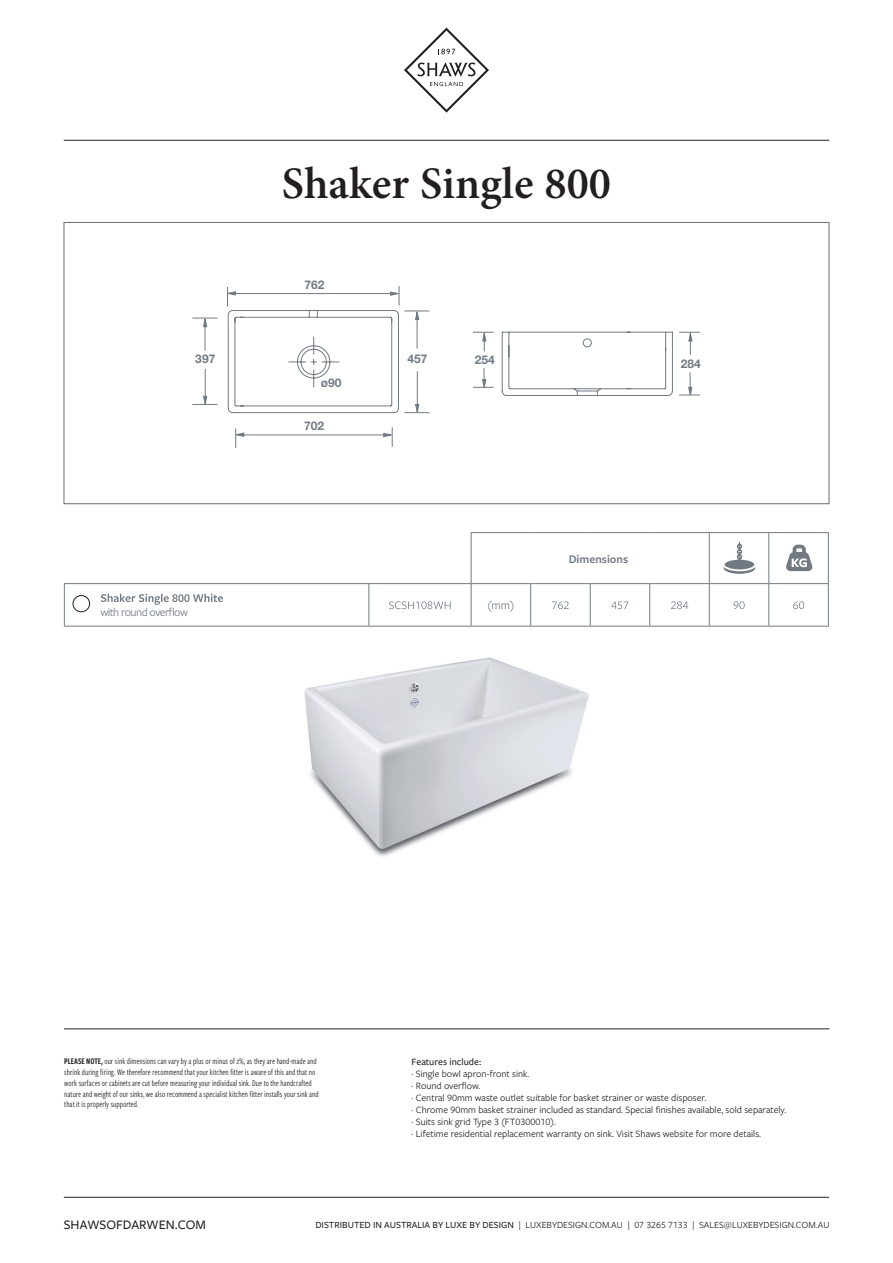
<style>
.page{position:relative;width:893px;height:1263px;background:#fff}
.page>*{position:absolute;margin:0;border:0;box-sizing:border-box;transform-origin:0 0}
.t1{font:600 45px "Minion Pro";color:#231f20}
.t2{font:500 13.5px "Freight Sans Pro";color:#231f20}
.t3{font:12px "Freight Sans Pro";letter-spacing:-.045em;color:#717a82}
.t4{font:700 12px "Helvetica Neue LT Pro";color:#727a83}
.t5{font:600 12px "Freight Sans Pro";color:#717a82}
.t6{font:10.05px/12.1px "Freight Sans Pro";color:#231f20}
.t7{font:500 10.05px "Freight Sans Pro";color:#231f20}
.t8{font:9.75px "Freight Sans Pro";color:#231f20}
.t9{font:9px/10.8px "Freight Sans Cmp Pro";color:#231f20}
.s1{font-family:"Freight Sans Cmp Pro Semi"}
.s2{font-weight:500}
</style>
<div class="page">
<svg style="left:404px;top:28px;width:85px;height:85px"></svg>
<hr style="left:64px;top:140px;width:765px;height:1px;background:#231f20">
<hr style="left:64px;top:1197px;width:765px;height:1px;background:#231f20">
<hr style="left:64px;top:1028px;width:765px;height:1px;background:#231f20">
<hr style="left:471px;top:532px;width:60px;height:1px;background:#717a82">
<hr style="left:471px;top:533px;width:1px;height:50px;background:#717a82">
<hr style="left:531px;top:532px;width:59px;height:1px;background:#717a82">
<hr style="left:590px;top:532px;width:60px;height:1px;background:#717a82">
<hr style="left:650px;top:532px;width:59px;height:1px;background:#717a82">
<hr style="left:709px;top:532px;width:60px;height:1px;background:#717a82">
<hr style="left:709px;top:533px;width:1px;height:50px;background:#717a82">
<hr style="left:769px;top:532px;width:60px;height:1px;background:#717a82">
<hr style="left:768px;top:533px;width:1px;height:50px;background:#717a82">
<hr style="left:828px;top:533px;width:1px;height:50px;background:#717a82">
<hr style="left:64px;top:583px;width:305px;height:1px;background:#717a82">
<hr style="left:64px;top:584px;width:1px;height:42px;background:#717a82">
<hr style="left:369px;top:583px;width:102px;height:1px;background:#717a82">
<hr style="left:368px;top:584px;width:1px;height:42px;background:#717a82">
<hr style="left:471px;top:583px;width:60px;height:1px;background:#717a82">
<hr style="left:471px;top:584px;width:1px;height:42px;background:#717a82">
<hr style="left:531px;top:583px;width:59px;height:1px;background:#717a82">
<hr style="left:530px;top:584px;width:1px;height:42px;background:#717a82">
<hr style="left:590px;top:583px;width:60px;height:1px;background:#717a82">
<hr style="left:590px;top:584px;width:1px;height:42px;background:#717a82">
<hr style="left:650px;top:583px;width:59px;height:1px;background:#717a82">
<hr style="left:649px;top:584px;width:1px;height:42px;background:#717a82">
<hr style="left:709px;top:583px;width:60px;height:1px;background:#717a82">
<hr style="left:709px;top:584px;width:1px;height:42px;background:#717a82">
<hr style="left:769px;top:583px;width:60px;height:1px;background:#717a82">
<hr style="left:768px;top:584px;width:1px;height:42px;background:#717a82">
<hr style="left:828px;top:584px;width:1px;height:42px;background:#717a82">
<hr style="left:590px;top:626px;width:60px;height:1px;background:#717a82">
<hr style="left:650px;top:626px;width:59px;height:1px;background:#717a82">
<hr style="left:709px;top:626px;width:60px;height:1px;background:#717a82">
<hr style="left:64px;top:626px;width:305px;height:1px;background:#717a82">
<hr style="left:369px;top:626px;width:102px;height:1px;background:#717a82">
<hr style="left:471px;top:626px;width:60px;height:1px;background:#717a82">
<hr style="left:531px;top:626px;width:59px;height:1px;background:#717a82">
<hr style="left:769px;top:626px;width:60px;height:1px;background:#717a82">
<svg style="left:101px;top:594px;width:122px;height:11px"></svg>
<svg style="left:389px;top:601px;width:62px;height:8px"></svg>
<svg style="left:552px;top:601px;width:17px;height:8px"></svg>
<svg style="left:611px;top:601px;width:17px;height:8px"></svg>
<svg style="left:671px;top:601px;width:17px;height:8px"></svg>
<svg style="left:733px;top:601px;width:12px;height:8px"></svg>
<svg style="left:793px;top:601px;width:11px;height:8px"></svg>
<svg style="left:786px;top:545px;width:26px;height:26px"></svg>
<div style="left:723px;top:558px;width:33px;height:13px;border:2px solid #fff;border-radius:50%"></div>
<svg style="left:724px;top:542px;width:31px;height:32px"></svg>
<img style="left:304px;top:657px;width:285px;height:200px">
<div style="left:73px;top:595px;width:17px;height:17px;border:1px solid #231f20;border-radius:50%"></div>
<svg style="left:679px;top:332px;width:21px;height:23px"></svg>
<svg style="left:679px;top:372px;width:21px;height:24px"></svg>
<svg style="left:227px;top:310px;width:446px;height:103px"></svg>
<hr style="left:231px;top:293px;width:166px;height:1px;background:#717a82">
<svg style="left:227px;top:287px;width:9px;height:19px"></svg>
<hr style="left:240px;top:435px;width:150px;height:1px;background:#717a82">
<svg style="left:383px;top:427px;width:10px;height:20px"></svg>
<svg style="left:235px;top:428px;width:9px;height:20px"></svg>
<svg style="left:390px;top:286px;width:40px;height:34px"></svg>
<hr style="left:417px;top:312px;width:1px;height:37px;background:#717a82">
<svg style="left:404px;top:404px;width:26px;height:10px"></svg>
<hr style="left:417px;top:371px;width:1px;height:41px;background:#717a82">
<svg style="left:192px;top:317px;width:26px;height:10px"></svg>
<hr style="left:205px;top:319px;width:1px;height:32px;background:#717a82">
<svg style="left:192px;top:396px;width:26px;height:9px"></svg>
<hr style="left:205px;top:369px;width:1px;height:35px;background:#717a82">
<h1 class="t1" style="left:282px;top:152px;width:331px">Shaker Single 800</h1>
<h3 class="t4" style="left:195px;top:352px;width:22px">397</h3>
<h3 class="t3" style="left:100px;top:604px;width:89px">with round overflow</h3>
<h3 class="t4" style="left:305px;top:277px;width:22px">762</h3>
<h3 class="t4" style="left:321px;top:375px;width:22px">ø90</h3>
<h3 class="t4" style="left:304px;top:418px;width:22px">702</h3>
<h3 class="t4" style="left:407px;top:351px;width:22px">457</h3>
<h3 class="t4" style="left:475px;top:352px;width:22px">254</h3>
<h3 class="t4" style="left:681px;top:357px;width:22px">284</h3>
<h3 class="t3" style="left:487px;top:597px;width:29px">(mm)</h3>
<h3 class="t5" style="left:569px;top:551px;width:61px">Dimensions</h3>
<p class="t9" style="left:64px;top:1055px;width:256px"><span class="s1">PLEASE NOTE,</span> our sink dimensions can vary by a plus or minus of 2%, as they are hand-made and shrink during firing. We therefore recommend that your kitchen fitter is aware of this and that no work surfaces or cabinets are cut before measuring your individual sink. Due to the handcrafted nature and weight of our sinks, we also recommend a specialist kitchen fitter installs your sink and that it is properly supported.</p>
<p class="t7" style="left:412px;top:1055px;width:71px">Features include:</p>
<p class="t6" style="left:412px;top:1067px;width:376px">· Single bowl apron-front sink.<br>· Round overflow.<br>· Central 90mm waste outlet suitable for basket strainer or waste disposer.<br>· Chrome 90mm basket strainer included as standard. Special finishes available, sold separately. · Suits sink grid Type 3 (FT0300010).<br>· Lifetime residential replacement warranty on sink. Visit Shaws website for more details.</p>
<h2 class="t2" style="left:64px;top:1215px;width:144px">SHAWSOFDARWEN.COM</h2>
<p class="t8" style="left:315px;top:1218px;width:516px"><span class="s2">DISTRIBUTED IN AUSTRALIA BY LUXE BY DESIGN</span> | LUXEBYDESIGN.COM.AU | 07 3265 7133 | SALES@LUXEBYDESIGN.COM.AU</p>
</div>
